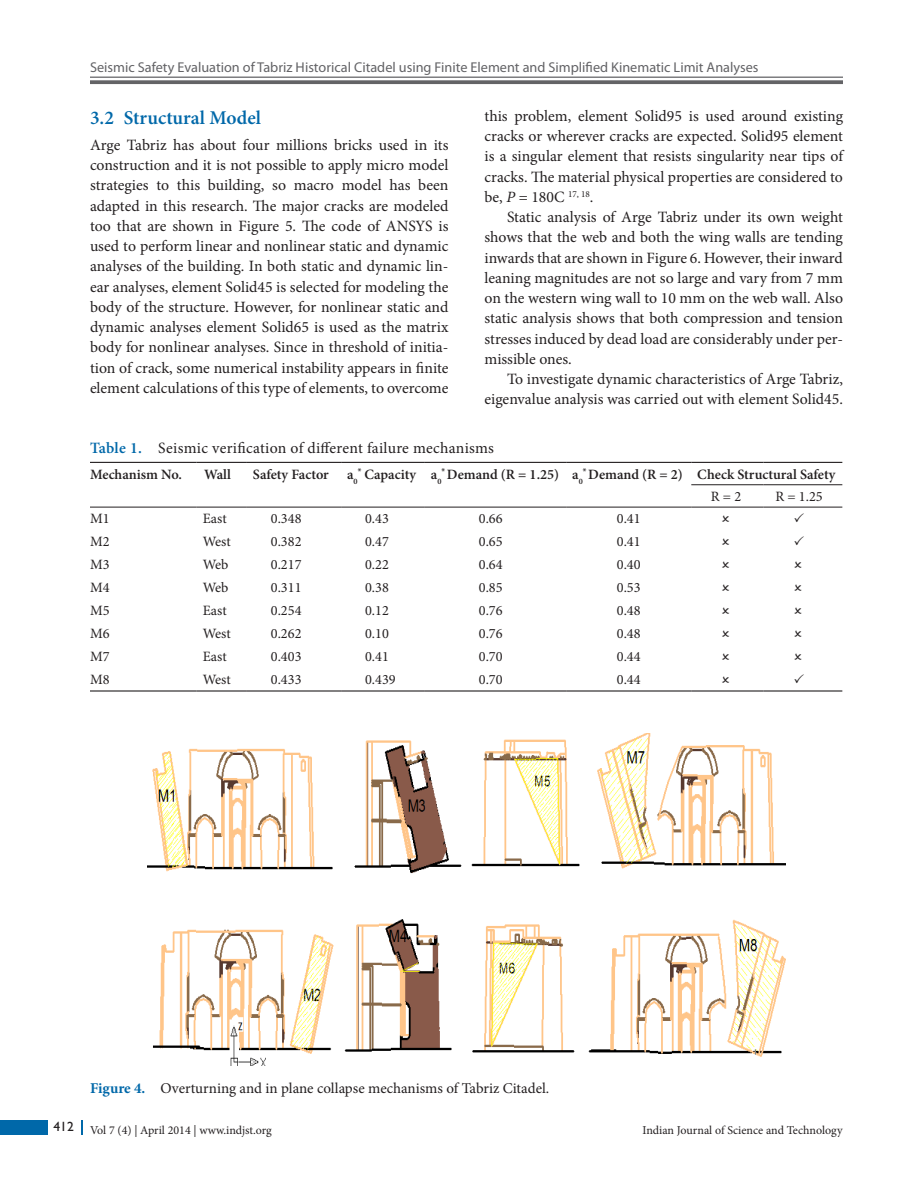
<style>
.page{position:relative;width:918px;height:1188px;background:#fff}
.page>*{position:absolute;margin:0;border:0;box-sizing:border-box;transform-origin:0 0}
.t1{font:600 19.5px "Minion Pro";letter-spacing:.005em;color:#0068a9}
.Text{font:15.75px/20.2px "Minion Pro";color:#231f20;text-align:justify}
.Text_Ind{font:15.75px/20.2px "Minion Pro";color:#231f20;text-align:justify}
.TabTitle{font:15.75px "Minion Pro";letter-spacing:.02em;color:#231f20}
.Fig_cap{font:15px "Minion Pro";color:#231f20}
.TabBody{font:14.25px "Minion Pro";color:#231f20}
.t2{font:14.25px "Myriad Pro";color:#636366}
.TabCH{font:600 14.25px "Minion Pro";color:#231f20}
.t3{font:12px "Minion Pro";color:#231f20}
.s1{font-style:italic}
.s2{font-weight:600;color:#0068a9}
.s3{font-weight:700;color:#0068a9}
</style>
<div class="page">
<hr style="left:90px;top:77px;width:753px;height:1px;background:#636366">
<svg style="left:90px;top:80px;width:753px;height:4px;background:#6f6f72"></svg>
<div style="left:0;top:1120px;width:47px;height:15px;background:#0068a9"></div>
<svg style="left:81px;top:1120px;width:1px;height:15px"></svg>
<img style="left:148px;top:734px;width:637px;height:331px">
<hr style="left:90px;top:462px;width:107px;height:1px;background:#231f20">
<hr style="left:197px;top:462px;width:50px;height:1px;background:#231f20">
<hr style="left:247px;top:462px;width:94px;height:1px;background:#231f20">
<hr style="left:341px;top:462px;width:84px;height:1px;background:#231f20">
<hr style="left:425px;top:462px;width:141px;height:1px;background:#231f20">
<hr style="left:566px;top:462px;width:125px;height:1px;background:#231f20">
<hr style="left:691px;top:462px;width:72px;height:1px;background:#231f20">
<hr style="left:763px;top:462px;width:79px;height:1px;background:#231f20">
<hr style="left:90px;top:690px;width:107px;height:2px;background:#231f20">
<hr style="left:197px;top:690px;width:50px;height:2px;background:#231f20">
<hr style="left:247px;top:690px;width:94px;height:2px;background:#231f20">
<hr style="left:341px;top:690px;width:84px;height:2px;background:#231f20">
<hr style="left:425px;top:690px;width:141px;height:2px;background:#231f20">
<hr style="left:566px;top:690px;width:125px;height:2px;background:#231f20">
<hr style="left:691px;top:690px;width:72px;height:2px;background:#231f20">
<hr style="left:763px;top:690px;width:79px;height:2px;background:#231f20">
<hr style="left:90px;top:507px;width:107px;height:1px;background:#231f20">
<hr style="left:197px;top:507px;width:50px;height:1px;background:#231f20">
<hr style="left:247px;top:507px;width:94px;height:1px;background:#231f20">
<hr style="left:341px;top:507px;width:84px;height:1px;background:#231f20">
<hr style="left:425px;top:507px;width:141px;height:1px;background:#231f20">
<hr style="left:566px;top:507px;width:125px;height:1px;background:#231f20">
<hr style="left:691px;top:507px;width:72px;height:1px;background:#231f20">
<hr style="left:763px;top:507px;width:79px;height:1px;background:#231f20">
<hr style="left:691px;top:484px;width:72px;height:1px;background:#231f20">
<hr style="left:763px;top:484px;width:79px;height:1px;background:#231f20">
<p class="t2" style="left:90px;top:60px;width:670px">Seismic Safety Evaluation of Tabriz Historical Citadel using Finite Element and Simplified Kinematic Limit Analyses</p>
<h2 class="t1" style="left:90px;top:104px;width:172px">3.2 Structural Model</h2>
<p class="Text" style="left:90px;top:135px;width:360px">Arge Tabriz has about four millions bricks used in its construction and it is not possible to apply micro model strategies to this building, so macro model has been adapted in this research. The major cracks are modeled too that are shown in Figure 5. The code of ANSYS is used to perform linear and nonlinear static and dynamic analyses of the building. In both static and dynamic lin&shy;ear analyses, element Solid45 is selected for modeling the body of the structure. However, for nonlinear static and dynamic analyses element Solid65 is used as the matrix body for nonlinear analyses. Since in threshold of initia&shy;tion of crack, some numerical instability appears in finite element calculations of this type of elements, to overcome</p>
<p class="Text" style="left:484px;top:106px;width:360px">this problem, element Solid95 is used around existing cracks or wherever cracks are expected. Solid95 element is a singular element that resists singularity near tips of cracks. The material physical properties are considered to be, <span class="s1">P</span> = 180C <sup>17,</sup> <sup>18</sup>.</p>
<p class="Text_Ind" style="left:484px;top:207px;width:360px;text-indent:22px">Static analysis of Arge Tabriz under its own weight shows that the web and both the wing walls are tending inwards that are shown in Figure 6. However, their inward leaning magnitudes are not so large and vary from 7 mm on the western wing wall to 10 mm on the web wall. Also static analysis shows that both compression and tension stresses induced by dead load are considerably under per&shy;missible ones.</p>
<p class="Text_Ind" style="left:484px;top:369px;width:360px;text-align:right">To investigate dynamic characteristics of Arge Tabriz, eigenvalue analysis was carried out with element Solid45.</p>
<p class="TabTitle" style="left:90px;top:437px;width:406px"><span class="s2">Table 1.</span> Seismic verification of different failure mechanisms</p>
<p class="TabCH" style="left:90px;top:464px;width:93px">Mechanism No.</p>
<p class="TabCH" style="left:204px;top:464px;width:28px">Wall</p>
<p class="TabCH" style="left:253px;top:464px;width:77px">Safety Factor</p>
<p class="TabCH" style="left:347px;top:465px;width:70px">a<sub>0</sub><sup>*</sup> Capacity</p>
<p class="TabCH" style="left:431px;top:465px;width:130px">a<sub>0</sub><sup>*</sup> Demand (R = 1.25)</p>
<p class="TabCH" style="left:572px;top:465px;width:112px">a<sub>0</sub><sup>*</sup> Demand (R = 2)</p>
<p class="TabCH" style="left:697px;top:464px;width:140px">Check Structural Safety</p>
<p class="TabBody" style="left:711px;top:487px;width:32px">R = 2</p>
<p class="TabBody" style="left:775px;top:487px;width:49px">R = 1.25</p>
<p class="TabBody" style="left:90px;top:509px;width:21px">M1</p>
<p class="TabBody" style="left:203px;top:509px;width:25px">East</p>
<p class="TabBody" style="left:271px;top:509px;width:32px">0.348</p>
<p class="TabBody" style="left:365px;top:509px;width:25px">0.43</p>
<p class="TabBody" style="left:479px;top:509px;width:25px">0.66</p>
<p class="TabBody" style="left:617px;top:509px;width:25px">0.41</p>
<p class="TabBody" style="left:90px;top:532px;width:21px">M2</p>
<p class="TabBody" style="left:203px;top:532px;width:30px">West</p>
<p class="TabBody" style="left:271px;top:532px;width:32px">0.382</p>
<p class="TabBody" style="left:365px;top:532px;width:25px">0.47</p>
<p class="TabBody" style="left:479px;top:532px;width:25px">0.65</p>
<p class="TabBody" style="left:617px;top:532px;width:25px">0.41</p>
<p class="TabBody" style="left:90px;top:555px;width:21px">M3</p>
<p class="TabBody" style="left:203px;top:555px;width:27px">Web</p>
<p class="TabBody" style="left:271px;top:555px;width:32px">0.217</p>
<p class="TabBody" style="left:365px;top:555px;width:25px">0.22</p>
<p class="TabBody" style="left:479px;top:555px;width:25px">0.64</p>
<p class="TabBody" style="left:617px;top:555px;width:25px">0.40</p>
<p class="TabBody" style="left:90px;top:578px;width:21px">M4</p>
<p class="TabBody" style="left:203px;top:578px;width:27px">Web</p>
<p class="TabBody" style="left:271px;top:578px;width:32px">0.311</p>
<p class="TabBody" style="left:365px;top:578px;width:25px">0.38</p>
<p class="TabBody" style="left:479px;top:578px;width:25px">0.85</p>
<p class="TabBody" style="left:617px;top:578px;width:25px">0.53</p>
<p class="TabBody" style="left:90px;top:601px;width:21px">M5</p>
<p class="TabBody" style="left:203px;top:601px;width:25px">East</p>
<p class="TabBody" style="left:271px;top:601px;width:32px">0.254</p>
<p class="TabBody" style="left:365px;top:601px;width:25px">0.12</p>
<p class="TabBody" style="left:479px;top:601px;width:25px">0.76</p>
<p class="TabBody" style="left:617px;top:601px;width:25px">0.48</p>
<p class="TabBody" style="left:90px;top:624px;width:21px">M6</p>
<p class="TabBody" style="left:203px;top:624px;width:30px">West</p>
<p class="TabBody" style="left:271px;top:624px;width:32px">0.262</p>
<p class="TabBody" style="left:365px;top:624px;width:25px">0.10</p>
<p class="TabBody" style="left:479px;top:624px;width:25px">0.76</p>
<p class="TabBody" style="left:617px;top:624px;width:25px">0.48</p>
<p class="TabBody" style="left:90px;top:647px;width:21px">M7</p>
<p class="TabBody" style="left:203px;top:647px;width:25px">East</p>
<p class="TabBody" style="left:271px;top:647px;width:32px">0.403</p>
<p class="TabBody" style="left:365px;top:647px;width:25px">0.41</p>
<p class="TabBody" style="left:479px;top:647px;width:25px">0.70</p>
<p class="TabBody" style="left:617px;top:647px;width:25px">0.44</p>
<p class="TabBody" style="left:90px;top:670px;width:21px">M8</p>
<p class="TabBody" style="left:203px;top:670px;width:30px">West</p>
<p class="TabBody" style="left:271px;top:670px;width:32px">0.433</p>
<p class="TabBody" style="left:365px;top:670px;width:32px">0.439</p>
<p class="TabBody" style="left:479px;top:670px;width:25px">0.70</p>
<p class="TabBody" style="left:617px;top:670px;width:25px">0.44</p>
<p class="Fig_cap" style="left:90px;top:1078px;width:461px"><span class="s3">Figure 4.</span> Overturning and in plane collapse mechanisms of Tabriz Citadel.</p>
<p class="t3" style="left:54px;top:1123px;width:220px"><sup>412</sup> Vol 7 (4) | April 2014 | www.indjst.org</p>
<p class="t3" style="left:642px;top:1123px;width:202px">Indian Journal of Science and Technology</p>
</div>
